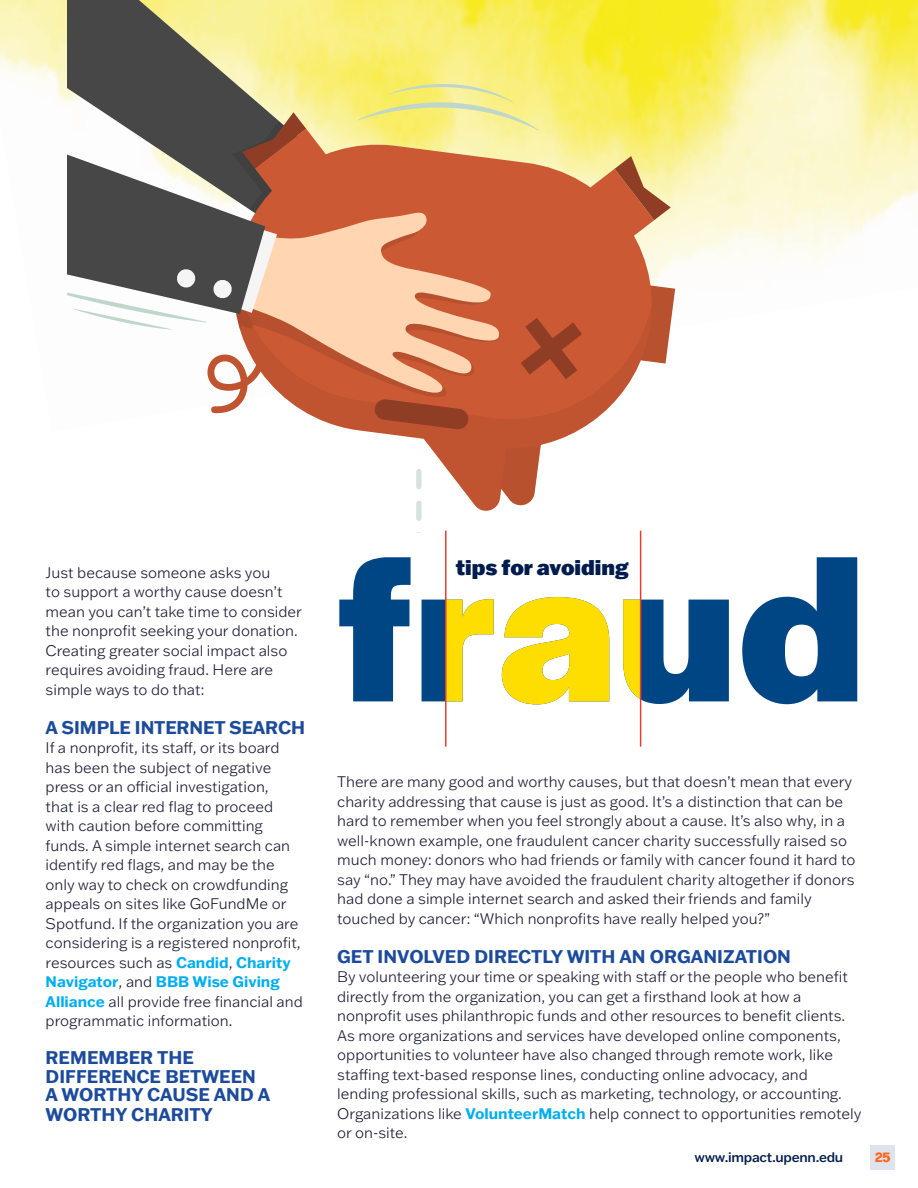
<style>
.page{position:relative;width:918px;height:1188px;background:#fff}
.page>*{position:absolute;margin:0;border:0;box-sizing:border-box;transform-origin:0 0}
.t1{font:700 215.85px "Halyard Display";letter-spacing:.01em;color:#004684}
.t2{font:900 20.85px "Franklin Gothic ATF";color:#001c4d}
.t3{font:700 18px/18.9px "Franklin Gothic ATF";color:#1d4b9c}
.t4{font:300 15px/19.5px "Franklin Gothic ATF";color:#191933}
.t5{font:500 13.5px "Franklin Gothic ATF";letter-spacing:-.02em;color:#001c4d}
.t6{font:800 13.5px "Forma DJR Display";color:#ff661c}
.s1{font-weight:700;color:#00aeef}
</style>
<div class="page">
<div style="left:870px;top:1145px;width:25px;height:25px;background:#dee3ed"></div>
<img style="left:0;top:0;width:918px;height:290px">
<svg style="left:67px;top:0;width:263px;height:112px;background:#9f9b6e"></svg>
<svg style="left:661px;top:285px;width:14px;height:79px"></svg>
<svg style="left:330px;top:137px;width:331px;height:226px;background:#d78151"></svg>
<svg style="left:211px;top:260px;width:441px;height:185px;fill:#cb5934"></svg>
<svg style="left:374px;top:399px;width:168px;height:122px"></svg>
<svg style="left:588px;top:156px;width:83px;height:85px;background:#d49162"></svg>
<svg style="left:521px;top:318px;width:61px;height:61px;background:#af4c2c"></svg>
<svg style="left:207px;top:208px;width:294px;height:195px;background:#e09371"></svg>
<svg style="left:67px;top:112px;width:263px;height:218px"></svg>
<svg style="left:358px;top:84px;width:181px;height:46px;background:#f1ec86"></svg>
<hr style="left:445px;top:531px;width:2px;height:216px;background:#ea3d2f">
<hr style="left:640px;top:531px;width:1px;height:216px;background:#ea3d2f">
<p class="t1" style="left:337px;top:475px;width:529px">fraud</p>
<p class="t4" style="left:46px;top:562px;width:226px">Just because someone asks you</p>
<p class="t2" style="left:456px;top:553px;width:174px">tips for avoiding</p>
<p class="t4" style="left:46px;top:582px;width:258px">to support a worthy cause doesn’t mean you can’t take time to consider the nonprofit seeking your donation.<br>Creating greater social impact also requires avoiding fraud. Here are simple ways to do that:</p>
<p class="t3" style="left:46px;top:717px;width:261px">A SIMPLE INTERNET SEARCH</p>
<p class="t4" style="left:46px;top:738px;width:259px">If a nonprofit, its staff, or its board has been the subject of negative press or an official investigation,<br>that is a clear red flag to proceed with caution before committing funds. A simple internet search can identify red flags, and may be the only way to check on crowdfunding appeals on sites like GoFundMe or Spotfund. If the organization you are considering is a registered nonprofit, resources such as <span class="s1">Candid</span>, <span class="s1">Charity Navigator</span>, and <span class="s1">BBB Wise Giving Alliance</span> all provide free financial and programmatic information.</p>
<p class="t3" style="left:46px;top:1048px;width:226px">REMEMBER THE<br>DIFFERENCE BETWEEN<br>A WORTHY CAUSE AND A<br>WORTHY CHARITY</p>
<p class="t4" style="left:337px;top:772px;width:520px">There are many good and worthy causes, but that doesn’t mean that every charity addressing that cause is just as good. It’s a distinction that can be hard to remember when you feel strongly about a cause. It’s also why, in a well-known example, one fraudulent cancer charity successfully raised so much money: donors who had friends or family with cancer found it hard to say “no.” They may have avoided the fraudulent charity altogether if donors had done a simple internet search and asked their friends and family touched by cancer: “Which nonprofits have really helped you?”</p>
<p class="t3" style="left:337px;top:946px;width:455px">GET INVOLVED DIRECTLY WITH AN ORGANIZATION</p>
<p class="t4" style="left:337px;top:967px;width:526px">By volunteering your time or speaking with staff or the people who benefit directly from the organization, you can get a firsthand look at how a nonprofit uses philanthropic funds and other resources to benefit clients.<br>As more organizations and services have developed online components, opportunities to volunteer have also changed through remote work, like staffing text-based response lines, conducting online advocacy, and lending professional skills, such as marketing, technology, or accounting.<br>Organizations like <span class="s1">VolunteerMatch</span> help connect to opportunities remotely or on-site.</p>
<p class="t5" style="left:694px;top:1148px;width:150px">www.impact.upenn.edu</p>
<p class="t6" style="left:875px;top:1146px;width:17px">25</p>
</div>
